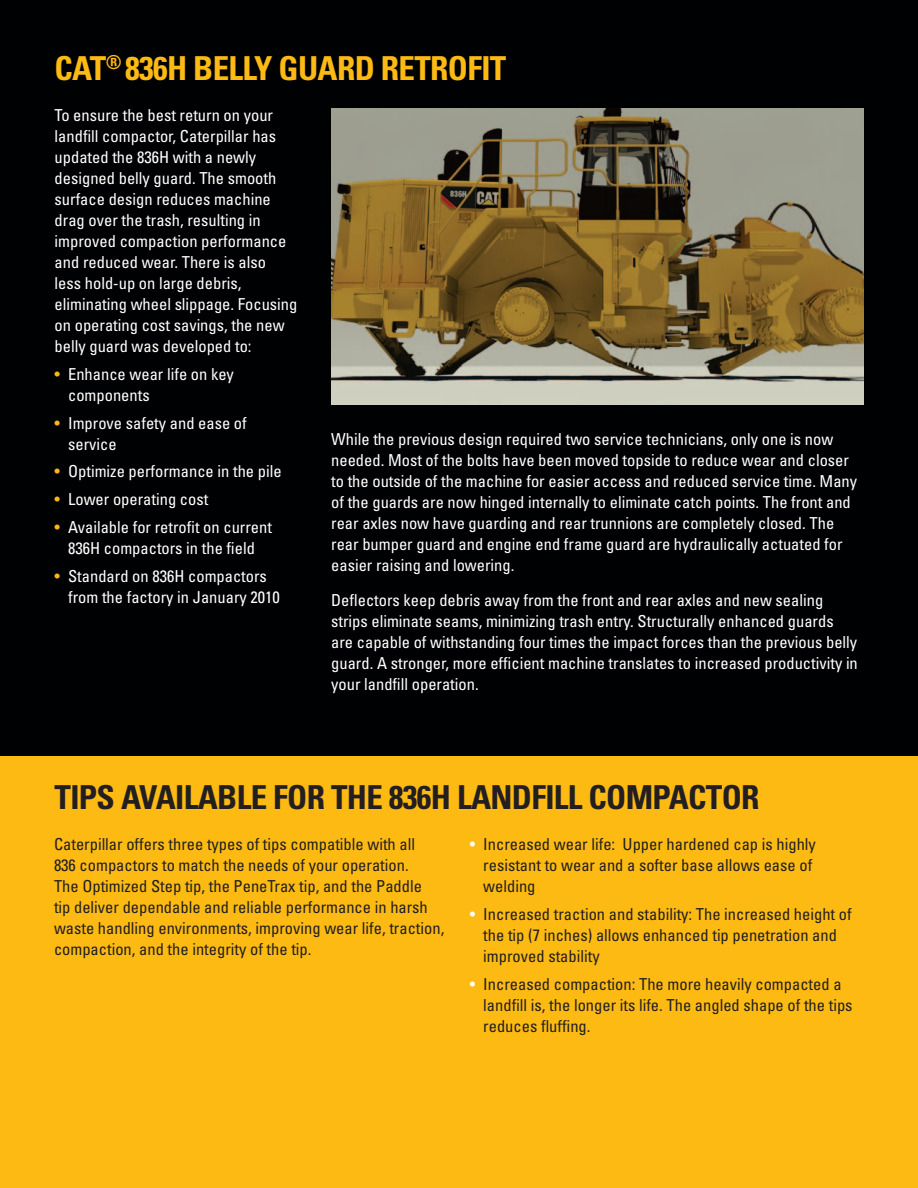
<style>
.page{position:relative;width:918px;height:1188px;background:#fff}
.page>*{position:absolute;margin:0;border:0;box-sizing:border-box;transform-origin:0 0}
.t1{font:700 condensed 33px "Univers";letter-spacing:-.02em;color:#231f20}
.t2{font:700 condensed 33px "Univers";letter-spacing:-.02em;color:#fcba13}
.t3{font:condensed 16.5px/21px "Univers";color:#fff}
.t4{font:condensed 16.5px/21px "Univers";color:#231f20}
.s1{color:#fcba13}
.s2{color:#fff}
</style>
<div class="page">
<div style="left:0;top:756px;width:918px;height:432px;background:#fcba13"></div>
<div style="left:0;top:0;width:918px;height:756px;background:#000103"></div>
<img style="left:331px;top:108px;width:533px;height:297px">
<h1 class="t2" style="left:55px;top:48px;width:446px">CAT<sup>®</sup> 836H BELLY GUARD RETRO FIT</h1>
<p class="t3" style="left:55px;top:105px;width:244px">To ensure the best return on your landfill compactor, Caterpillar has updated the 836H with a newly designed belly guard. The smooth surface design reduces machine drag over the trash, resulting in improved compaction performance and reduced wear. There is also<br>less hold-up on large debris, eliminating wheel slippage. Focusing on operating cost savings, the new belly guard was developed to:</p>
<p class="t3" style="left:68px;top:363px;width:167px;text-indent:-13px"><span class="s1">•</span> Enhance wear life on key components</p>
<p class="t3" style="left:68px;top:412px;width:180px;text-indent:-13px"><span class="s1">•</span> Improve safety and ease of service</p>
<p class="t3" style="left:55px;top:461px;width:229px"><span class="s1">•</span> Optimize performance in the pile</p>
<p class="t3" style="left:55px;top:489px;width:155px"><span class="s1">•</span> Lower operating cost</p>
<p class="t3" style="left:55px;top:516px;width:219px;text-align:center"><span class="s1">•</span> Available for retrofit on current<br>836H compactors in the field</p>
<p class="t3" style="left:68px;top:565px;width:213px;text-indent:-13px"><span class="s1">•</span> Standard on 836H compactors from the factory in January 2010</p>
<p class="t3" style="left:331px;top:429px;width:528px">While the previous design required two service technicians, only one is now needed. Most of the bolts have been moved topside to reduce wear and closer to the outside of the machine for easier access and reduced service time. Many of the guards are now hinged internally to eliminate catch points. The front and rear axles now have guarding and rear trunnions are completely closed. The rear bumper guard and engine end frame guard are hydraulically actuated for easier raising and lowering.</p>
<p class="t3" style="left:331px;top:589px;width:528px">Deflectors keep debris away from the front and rear axles and new sealing strips eliminate seams, minimizing trash entry. Structurally enhanced guards are capable of withstanding four times the impact forces than the previous belly guard. A stronger, more efficient machine translates to increased productivity in your landfill operation.</p>
<h1 class="t1" style="left:55px;top:777px;width:249px">TIPS AVAILAB LE FORTH</h1>
<h1 class="t1" style="left:366px;top:777px;width:100px">E 836H LAN</h1>
<h1 class="t1" style="left:512px;top:777px;width:173px">DFILL COMPACTOR</h1>
<p class="t4" style="left:54px;top:834px;width:392px">Caterpillar offers three types of tips compatible with all<br>836 compactors to match the needs of your operation.<br>The Optimized Step tip, the PeneTrax tip, and the Paddle<br>tip deliver dependable and reliable performance in harsh waste handling environments, improving wear life, traction, compaction, and the integrity of the tip.</p>
<p class="t4" style="left:483px;top:834px;width:334px;text-indent:-13px"><span class="s2">•</span> Increased wear life: Upper hardened cap is highly resistant to wear and a softer base allows ease of welding</p>
<p class="t4" style="left:483px;top:903px;width:370px;text-indent:-13px"><span class="s2">•</span> Increased traction and stability: The increased height of the tip (7 inches) allows enhanced tip penetration and improved stability</p>
<p class="t4" style="left:483px;top:973px;width:371px;text-indent:-13px"><span class="s2">•</span> Increased compaction: The more heavily compacted a landfill is, the longer its life. The angled shape of the tips reduces fluffing.</p>
</div>
